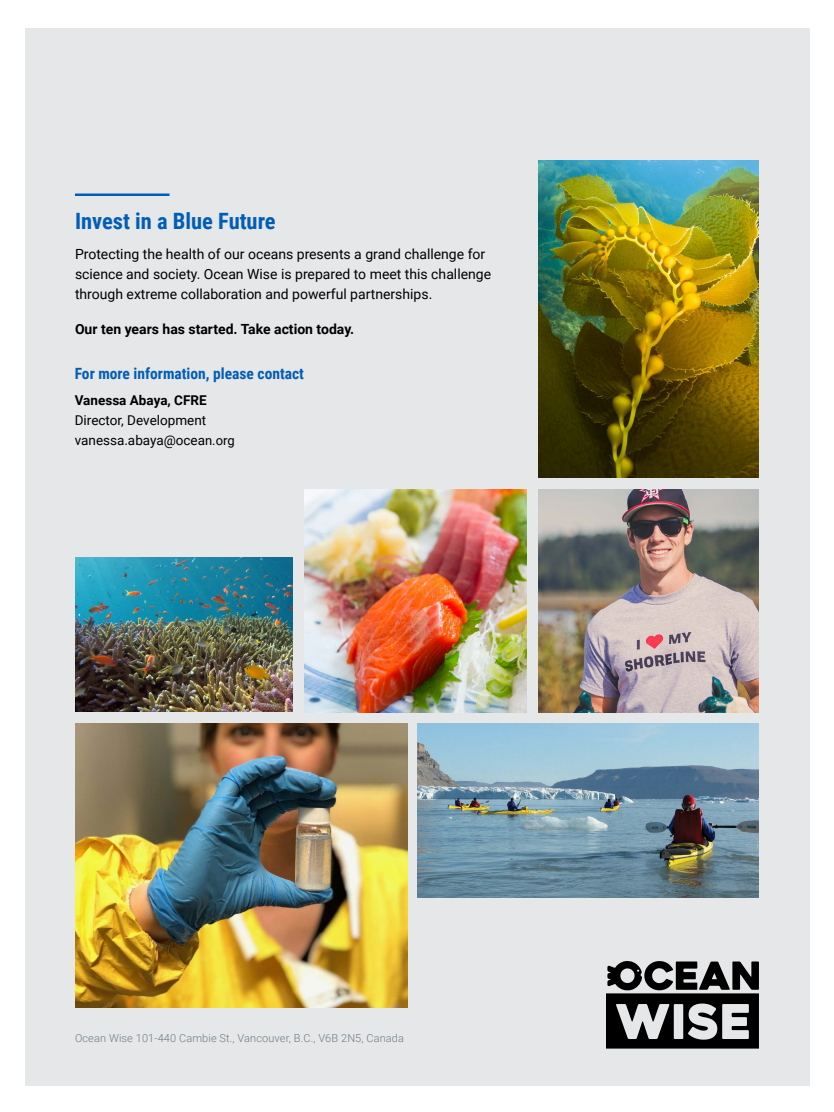
<style>
.page{position:relative;width:834px;height:1112px;background:#fff}
.page>*{position:absolute;margin:0;border:0;box-sizing:border-box;transform-origin:0 0}
.headlines_blue{font:700 22.5px "Roboto Condensed";color:#005eb8}
.headlines_blue-2{font:700 15.5px "Roboto Condensed";color:#005eb8}
.body{font:14px/20px "Roboto";color:#000}
.body-2{font:700 14px "Roboto";color:#000}
.body-3{font:13.5px "Roboto";color:#000}
.body-4{font:700 13.5px "Roboto";color:#000}
.Body_Copy{font:300 11px "Roboto";letter-spacing:.01em;color:#6b7b83}
.s1{font-size:13px}
</style>
<div class="page">
<div style="left:25px;top:28px;width:785px;height:1058px;background:#e6e7e8"></div>
<hr style="left:75px;top:194px;width:95px;height:2px;background:#005eb8">
<svg style="left:606px;top:961px;width:153px;height:88px"></svg>
<img style="left:305px;top:489px;width:221px;height:223px">
<img style="left:538px;top:490px;width:221px;height:222px">
<img style="left:75px;top:558px;width:217px;height:154px">
<img style="left:417px;top:724px;width:341px;height:174px">
<img style="left:76px;top:724px;width:331px;height:283px">
<img style="left:538px;top:160px;width:221px;height:318px">
<p class="headlines_blue" style="left:75px;top:206px;width:202px">Invest in a Blue Future</p>
<p class="body" style="left:75px;top:244px;width:418px">Protecting the health of our oceans presents a grand challenge for science and society. Ocean Wise is prepared to meet this challenge through extreme collaboration and powerful partnerships.</p>
<p class="body-2" style="left:75px;top:320px;width:281px">Our ten years has started. Take action today.</p>
<p class="headlines_blue-2" style="left:75px;top:363px;width:231px">For more information, please contact</p>
<p class="body-4" style="left:75px;top:391px;width:133px">Vanessa Abaya, CFRE</p>
<p class="body-3" style="left:75px;top:411px;width:133px">Director, Development</p>
<p class="body-3" style="left:75px;top:431px;width:161px">vanessa.abaya@ocea<span class="s1">n.org</span></p>
<p class="Body_Copy" style="left:75px;top:1030px;width:331px">Ocean Wise 101-440 Cambie St., Vancouver, B.C., V6B 2N5, Canada</p>
</div>
